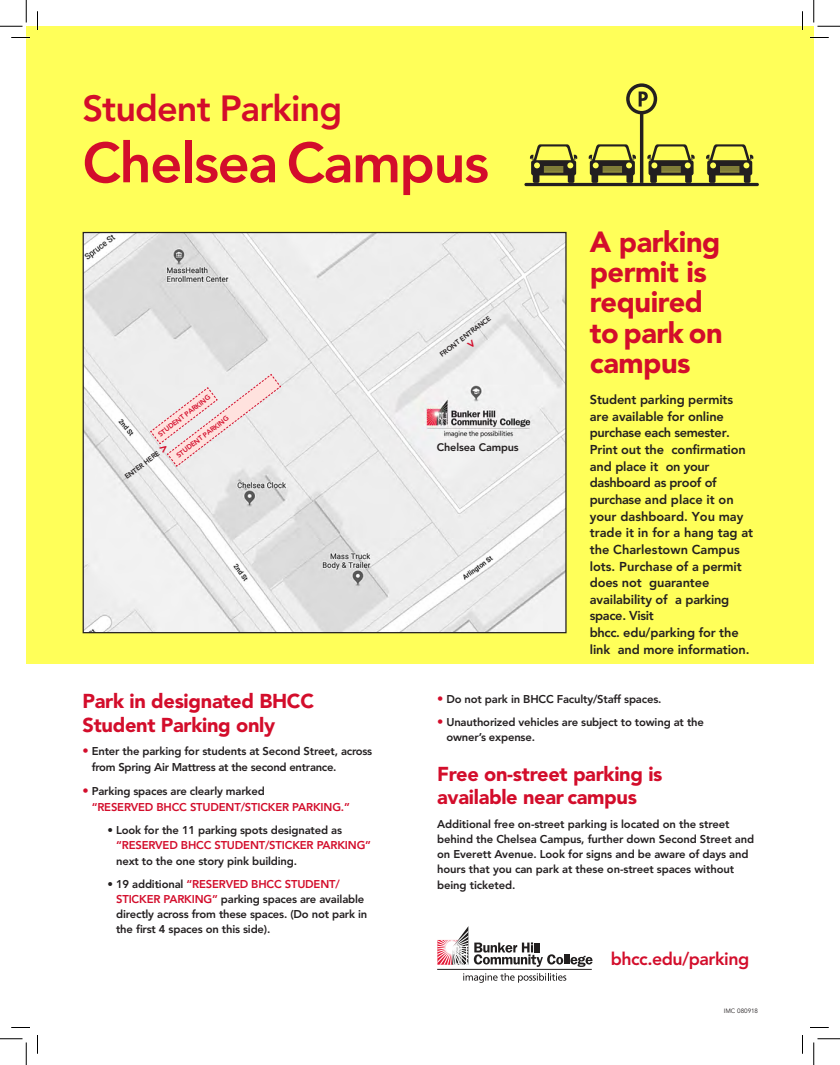
<style>
.page{position:relative;width:840px;height:1065px;background:#fff}
.page>*{position:absolute;margin:0;border:0;box-sizing:border-box;transform-origin:0 0}
.t1{font:800 56px "Avenir LT Std";letter-spacing:-.025em;color:#d30d2b}
.t2{font:800 36.12px "Avenir LT Std";letter-spacing:-.025em;color:#d30d2b}
.t3{font:900 29px/30.2px "Avenir LT Std";letter-spacing:-.015em;color:#d30d2b}
.t4{font:900 20px/23.8px "Avenir LT Std";letter-spacing:-.015em;color:#d30d2b}
.t5{font:800 17.75px "Avenir LT Std";letter-spacing:-.025em;color:#d30d2b}
.t6{font:800 12.75px/16.6px "Avenir LT Std";letter-spacing:-.01em;color:#231f20}
.t7{font:800 11.25px/15px "Avenir LT Std";letter-spacing:-.015em;color:#231f20}
.t8{font:800 11.25px/16.2px "Avenir LT Std";letter-spacing:-.015em;color:#d30d2b}
.text{font:800 10.88px "Avenir LT Std";letter-spacing:-.015em;color:#231f20}
.text-2{font:800 6.88px "Avenir LT Std";color:#d30d2b}
.text-3{font:800 6.88px "Avenir LT Std";color:#231f20}
.t9{font:6.25px "Avenir LT Std";color:#231f20}
.s1{font-size:12.88px;color:#d30d2b}
.s2{font-size:12.5px;color:#d30d2b}
.s3{font-size:12.5px}
.s4{color:#231f20}
.s5{color:#d30d2b}
</style>
<div class="page">
<div style="left:26px;top:26px;width:788px;height:638px;background:#ffff59"></div>
<hr style="left:524px;top:183px;width:235px;height:3px;background:#231f20;border-radius:2px">
<svg style="left:530px;top:144px;width:47px;height:39px"></svg>
<svg style="left:589px;top:83px;width:106px;height:100px"></svg>
<svg style="left:706px;top:144px;width:47px;height:39px"></svg>
<img style="left:85px;top:234px;width:480px;height:397px">
<svg style="left:150px;top:374px;width:131px;height:93px"></svg>
<svg style="left:474px;top:942px;width:119px;height:25px"></svg>
<hr style="left:437px;top:969px;width:155px;height:1px;background:#211e1e">
<svg style="left:463px;top:973px;width:103px;height:10px"></svg>
<svg style="left:437px;top:927px;width:31px;height:38px"></svg>
<svg style="left:11px;top:37px;width:19px;height:1px"></svg>
<svg style="left:810px;top:37px;width:19px;height:1px"></svg>
<svg style="left:11px;top:1027px;width:19px;height:1px"></svg>
<svg style="left:810px;top:1027px;width:19px;height:1px"></svg>
<svg style="left:37px;top:11px;width:1px;height:19px"></svg>
<svg style="left:37px;top:1035px;width:1px;height:19px"></svg>
<svg style="left:802px;top:11px;width:1px;height:19px"></svg>
<svg style="left:802px;top:1035px;width:1px;height:19px"></svg>
<svg style="left:0;top:0;width:27px;height:27px"></svg>
<svg style="left:0;top:1039px;width:27px;height:26px"></svg>
<svg style="left:814px;top:0;width:26px;height:27px"></svg>
<svg style="left:814px;top:1039px;width:26px;height:26px"></svg>
<svg style="left:467px;top:340px;width:9px;height:9px"></svg>
<p class="t2" style="left:82px;top:87px;width:261px">Student Parking</p>
<p class="t1" style="left:82px;top:130px;width:408px">Chelsea Campus</p>
<p class="text-2" style="left:156px;top:432px;width:65px;rotate:-37deg">STUDENT PARKING</p>
<p class="text-2" style="left:175px;top:453px;width:65px;rotate:-37deg">STUDENT PARKING</p>
<p class="text-3" style="left:123px;top:474px;width:54px;rotate:-37deg">ENTER HERE <span class="s1">&gt;</span></p>
<p class="text-3" style="left:438px;top:352px;width:64px;rotate:-37deg">FRONT ENTRANCE</p>
<p class="text" style="left:437px;top:441px;width:83px">Chelsea Campus</p>
<p class="t3" style="left:590px;top:226px;width:134px">A parking permit is required to park on campus</p>
<p class="t6" style="left:590px;top:391px;width:165px">Student parking permits are available for online purchase each semester.<br>Print out the confirmation and place it on your dashboard as proof of purchase and place it on your dashboard. You may trade it in for a hang tag at the Charlestown Campus lots. Purchase of a permit does not guarantee availability of a parking space. Visit<br>bhcc. edu/parking for the link and more information.</p>
<p class="t4" style="left:82px;top:689px;width:233px">Park in designated BHCC<br>Student Parking only</p>
<p class="t7" style="left:92px;top:743px;width:282px;line-height:16.2px;text-indent:-9px"><span class="s2">•</span> Enter the parking for students at Second Street, across from Spring Air Mattress at the second entrance.</p>
<p class="t8" style="left:92px;top:783px;width:260px;text-indent:-9px"><span class="s3">•</span> <span class="s4">Parking spaces are clearly marked<br></span>“RESERVED BHCC STUDENT/STICKER PARKING.”</p>
<p class="t7" style="left:116px;top:823px;width:257px;text-indent:-9px">• Look for the 11 parking spots designated as <span class="s5">“RESERVED BHCC STUDENT/STICKER PARKING”</span></p>
<p class="t7" style="left:116px;top:854px;width:182px">next to the one story pink building.</p>
<p class="t7" style="left:116px;top:877px;width:253px;text-indent:-9px">• 19 additional <span class="s5">“RESERVED BHCC STUDENT/ STICKER PARKING”</span> parking spaces are available directly across from these spaces. (Do not park in the first 4 spaces on this side).</p>
<p class="t7" style="left:437px;top:691px;width:226px"><span class="s2">•</span> Do not park in BHCC Faculty/Staff spaces.</p>
<p class="t7" style="left:446px;top:714px;width:259px;text-indent:-9px"><span class="s2">•</span> Unauthorized vehicles are subject to towing at the owner’s expense.</p>
<p class="t4" style="left:437px;top:762px;width:227px">Free on-street parking is available near campus</p>
<p class="t7" style="left:437px;top:816px;width:319px">Additional free on-street parking is located on the street behind the Chelsea Campus, further down Second Street and on Everett Avenue. Look for signs and be aware of days and hours that you can park at these on-street spaces without</p>
<p class="t7" style="left:437px;top:877px;width:80px">being ticketed.</p>
<p class="t5" style="left:611px;top:948px;width:140px">bhcc.edu/parking</p>
<p class="t9" style="left:724px;top:1007px;width:36px">IMC 080918</p>
</div>
